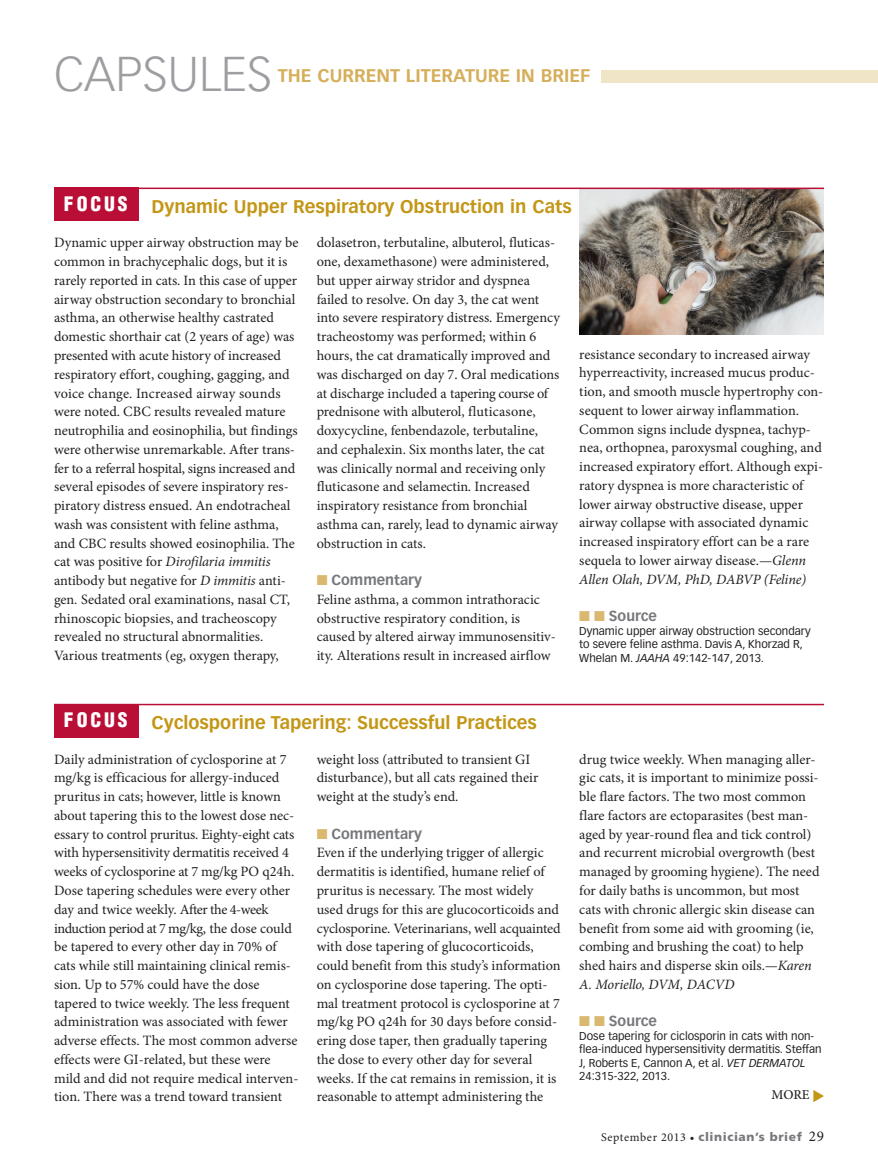
<style>
.page{position:relative;width:878px;height:1175px;background:#fff}
.page>*{position:absolute;margin:0;border:0;box-sizing:border-box;transform-origin:0 0}
.t1{font:300 48px "Vectora LT Std";color:#9c9ea1}
.t2{font:900 condensed 19.5px "Helvetica";letter-spacing:.15em;color:#fff}
.t3{font:700 18px "Vectora LT Std";color:#c39616}
.t4{font:700 18px "Vectora LT Std";color:#d5af5b}
.t5{font:14.25px/18.8px "Minion Pro";color:#231f20}
.t6{font:700 14.25px "Vectora LT Std";color:#76787b}
.t7{font:500 13.5px "Minion Pro";color:#231f20}
.t8{font:900 12px "Frutiger";letter-spacing:.05em;color:#76787b}
.t9{font:11.25px/13.5px "Vectora LT Std";color:#231f20}
.s1{font-family:"Helvetica";font-weight:900;font-stretch:condensed;font-size:19.5px;color:#fff}
.s2{font-style:italic}
.s3{color:#dab870}
.s4{font-family:"Minion Pro";font-weight:400;color:#231f20}
.s5{font-family:"Minion Pro";font-weight:400;font-size:15px;color:#231f20}
</style>
<div class="page">
<hr style="left:54px;top:704px;width:770px;height:1px;background:#b90f36">
<svg style="left:813px;top:1090px;width:11px;height:12px"></svg>
<div style="left:601px;top:71px;width:277px;height:12px;background:#f1e5c8"></div>
<div style="left:54px;top:704px;width:84px;height:33px;background:#b90f36"></div>
<img style="left:579px;top:189px;width:245px;height:145px">
<hr style="left:54px;top:188px;width:770px;height:1px;background:#b90f36">
<div style="left:54px;top:188px;width:84px;height:33px;background:#b90f36"></div>
<h1 class="t1" style="left:54px;top:54px;width:219px">CAPSULES</h1>
<p class="t4" style="left:278px;top:68px;width:314px">THE CURRENT LITERATURE IN BRIEF</p>
<p class="t3" style="left:64px;top:199px;width:509px"><span class="s1">F O C U S</span> Dynamic Upper Respiratory Obstruction in Cats</p>
<p class="t5" style="left:54px;top:235px;width:246px">Dynamic upper airway obstruction may be common in brachycephalic dogs, but it is rarely reported in cats. In this case of upper airway obstruction secondary to bronchial asthma, an otherwise healthy castrated domestic shorthair cat (2 years of age) was presented with acute history of increased respiratory effort, coughing, gagging, and voice change. Increased airway sounds were noted. CBC results revealed mature neutrophilia and eosinophilia, but findings were otherwise unremarkable. After trans&shy;fer to a referral hospital, signs increased and several episodes of severe inspiratory res&shy;piratory distress ensued. An endotracheal wash was consistent with feline asthma, and CBC results showed eosinophilia. The cat was positive for <span class="s2">Dirofilaria immitis </span>antibody but negative for <span class="s2">D immitis</span> anti&shy;gen<span class="s2">.</span> Sedated oral examinations, nasal CT, rhinoscopic biopsies, and tracheoscopy revealed no structural abnormalities.<br>Various treatments (eg, oxygen therapy,</p>
<p class="t5" style="left:316px;top:235px;width:245px">dolasetron, terbutaline, albuterol, fluticas&shy;one, dexamethasone) were administered, but upper airway stridor and dyspnea failed to resolve. On day 3, the cat went into severe respiratory distress. Emergency tracheostomy was performed; within 6 hours, the cat dramatically improved and was discharged on day 7. Oral medications at discharge included a tapering course of prednisone with albuterol, fluticasone, doxycycline, fenbendazole, terbutaline, and cephalexin. Six months later, the cat was clinically normal and receiving only fluticasone and selamectin. Increased inspiratory resistance from bronchial asthma can, rarely, lead to dynamic airway obstruction in cats.</p>
<p class="t6" style="left:316px;top:574px;width:107px"><span class="s3">■</span> Commentary</p>
<p class="t5" style="left:316px;top:591px;width:241px">Feline asthma, a common intrathoracic obstructive respiratory condition, is caused by altered airway immunosensitiv&shy;ity. Alterations result in increased airflow</p>
<p class="t5" style="left:579px;top:346px;width:245px">resistance secondary to increased airway hyperreactivity, increased mucus produc&shy;tion, and smooth muscle hypertrophy con&shy;sequent to lower airway inflammation.<br>Common signs include dyspnea, tachyp&shy;nea, orthopnea, paroxysmal coughing, and increased expiratory effort. Although expi&shy;ratory dyspnea is more characteristic of lower airway obstructive disease, upper airway collapse with associated dynamic increased inspiratory effort can be a rare sequela to lower airway disease.—<span class="s2">Glenn Allen Olah, DVM, PhD, DABVP (Feline)</span></p>
<p class="t6" style="left:579px;top:610px;width:79px"><span class="s3">■</span> <span class="s3">■</span> Source</p>
<p class="t9" style="left:579px;top:624px;width:233px">Dynamic upper airway obstruction secondary to severe feline asthma. Davis A, Khorzad R,<br>Whelan M. <span class="s2">JAAHA</span> 49:142-147, 2013.</p>
<h2 class="t2" style="left:64px;top:709px;width:65px">FOCUS</h2>
<p class="t3" style="left:152px;top:715px;width:386px">Cyclosporine Tapering: Successful Practices</p>
<p class="t5" style="left:54px;top:751px;width:246px">Daily administration of cyclosporine at 7 mg/kg is efficacious for allergy-induced pruritus in cats; however, little is known about tapering this to the lowest dose nec&shy;essary to control pruritus. Eighty-eight cats with hypersensitivity dermatitis received 4 weeks of cyclosporine at 7 mg/kg PO q24h.<br>Dose tapering schedules were every other day and twice weekly. After the 4-week induction period at 7 mg/kg, the dose could be tapered to every other day in 70% of cats while still maintaining clinical remis&shy;sion. Up to 57% could have the dose tapered to twice weekly. The less frequent administration was associated with fewer adverse effects. The most common adverse effects were GI-related, but these were mild and did not require medical interven&shy;tion. There was a trend toward transient</p>
<p class="t5" style="left:316px;top:751px;width:223px">weight loss (attributed to transient GI disturbance), but all cats regained their weight at the study’s end.</p>
<p class="t6" style="left:316px;top:827px;width:107px"><span class="s3">■</span> Commentary</p>
<p class="t5" style="left:316px;top:844px;width:245px">Even if the underlying trigger of allergic dermatitis is identified, humane relief of pruritus is necessary. The most widely used drugs for this are glucocorticoids and cyclosporine. Veterinarians, well acquainted with dose tapering of glucocorticoids, could benefit from this study’s information on cyclosporine dose tapering. The opti&shy;mal treatment protocol is cyclosporine at 7 mg/kg PO q24h for 30 days before consid&shy;ering dose taper, then gradually tapering the dose to every other day for several weeks. If the cat remains in remission, it is reasonable to attempt administering the</p>
<p class="t5" style="left:579px;top:751px;width:242px">drug twice weekly. When managing aller&shy;gic cats, it is important to minimize possi&shy;ble flare factors. The two most common flare factors are ectoparasites (best man&shy;aged by year-round flea and tick control) and recurrent microbial overgrowth (best managed by grooming hygiene). The need for daily baths is uncommon, but most cats with chronic allergic skin disease can benefit from some aid with grooming (ie, combing and brushing the coat) to help shed hairs and disperse skin oils.<span class="s2">—Karen A. Moriello, DVM, DACVD</span></p>
<p class="t6" style="left:579px;top:1015px;width:79px"><span class="s3">■</span> <span class="s3">■</span> Source</p>
<p class="t9" style="left:579px;top:1029px;width:244px">Dose tapering for ciclosporin in cats with non&shy;flea-induced hypersensitivity dermatitis. Steffan J, Roberts E, Cannon A, et al. <span class="s2">VET DERMATOL </span>24:315-322, 2013.</p>
<p class="t7" style="left:771px;top:1089px;width:40px">MORE</p>
<p class="t8" style="left:601px;top:1131px;width:224px"><span class="s4">September 2013 •</span> clinician’s brief <span class="s5">29</span></p>
</div>
